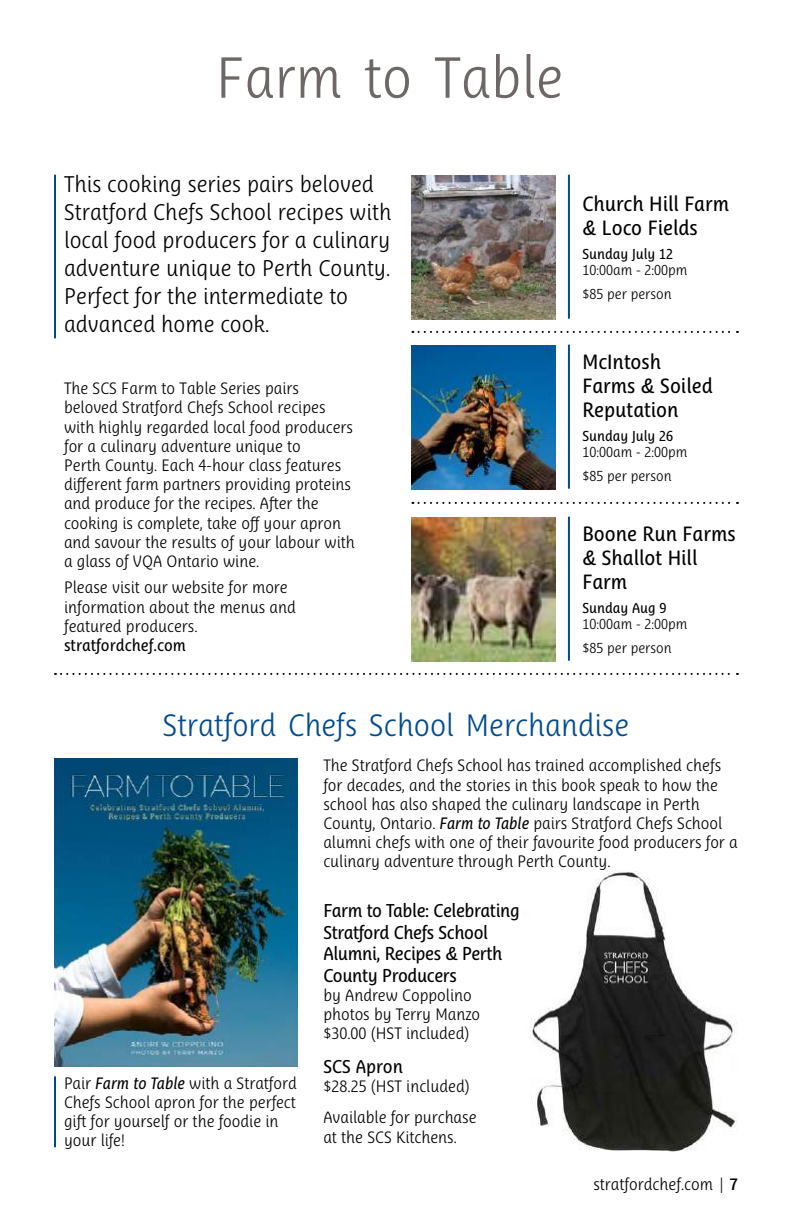
<style>
.page{position:relative;width:792px;height:1224px;background:#fff}
.page>*{position:absolute;margin:0;border:0;box-sizing:border-box;transform-origin:0 0}
.t1{font:300 56px "Ayita Pro";color:#6d6765}
.t2{font:300 30px "Ayita Pro";color:#004b8d}
.t3{font:300 22px/28px "Ayita Pro";color:#000}
.t4{font:20px/24px "Ayita Pro";color:#000}
.t5{font:18px/21.6px "Ayita Pro";letter-spacing:-.02em;color:#000}
.t6{font:18px "Ayita Pro";color:#000}
.t7{font:300 16px/19.2px "Ayita Pro";color:#000}
.t8{font:16px "Ayita Pro";color:#000}
.t9{font:300 14px/24px "Ayita Pro";color:#000}
.t10{font:14px "Ayita Pro";color:#000}
.s1{font-weight:400;font-style:italic}
.s2{font-weight:600}
</style>
<div class="page">
<svg style="left:412px;top:331px;width:326px;height:2px"></svg>
<svg style="left:412px;top:502px;width:326px;height:2px"></svg>
<svg style="left:55px;top:673px;width:683px;height:2px"></svg>
<img style="left:411px;top:175px;width:144px;height:144px">
<hr style="left:568px;top:175px;width:2px;height:144px;background:#004b8d">
<hr style="left:54px;top:175px;width:2px;height:163px;background:#004b8d">
<img style="left:54px;top:759px;width:243px;height:307px">
<img style="left:530px;top:871px;width:207px;height:281px">
<hr style="left:54px;top:1076px;width:2px;height:71px;background:#004b8d">
<img style="left:411px;top:345px;width:144px;height:144px">
<hr style="left:568px;top:345px;width:2px;height:144px;background:#004b8d">
<img style="left:411px;top:517px;width:144px;height:144px">
<hr style="left:568px;top:517px;width:2px;height:144px;background:#004b8d">
<h1 class="t1" style="left:216px;top:45px;width:349px">Farm to Table</h1>
<h3 class="t3" style="left:64px;top:170px;width:329px">This cooking series pairs beloved<br>Stratford Chefs School recipes with local food producers for a culinary adventure unique to Perth County.<br>Perfect for the intermediate to advanced home cook.</h3>
<p class="t7" style="left:64px;top:379px;width:292px">The SCS Farm to Table Series pairs beloved Stratford Chefs School recipes with highly regarded local food producers for a culinary adventure unique to<br>Perth County. Each 4-hour class features different farm partners providing proteins and produce for the recipes. After the cooking is complete, take off your apron and savour the results of your labour with a glass of VQA Ontario wine.</p>
<p class="t7" style="left:64px;top:578px;width:233px">Please visit our website for more information about the menus and featured producers.</p>
<p class="t8" style="left:64px;top:636px;width:123px">stratfordchef.com</p>
<p class="t4" style="left:582px;top:191px;width:148px">Church Hill Farm &amp; Loco Fields</p>
<p class="t10" style="left:582px;top:245px;width:92px">Sunday July 12</p>
<p class="t9" style="left:582px;top:258px;width:107px">10:00am - 2:00pm $85 per person</p>
<p class="t4" style="left:582px;top:349px;width:132px">McIntosh<br>Farms &amp; Soiled<br>Reputation</p>
<p class="t10" style="left:582px;top:427px;width:92px">Sunday July 26</p>
<p class="t9" style="left:582px;top:440px;width:107px">10:00am - 2:00pm $85 per person</p>
<p class="t4" style="left:582px;top:521px;width:155px">Boone Run Farms &amp; Shallot Hill<br>Farm</p>
<p class="t10" style="left:582px;top:599px;width:86px">Sunday Aug 9</p>
<p class="t9" style="left:582px;top:612px;width:107px">10:00am - 2:00pm $85 per person</p>
<h2 class="t2" style="left:163px;top:708px;width:468px">Stratford Chefs School Merchandise</h2>
<p class="t7" style="left:323px;top:756px;width:416px">The Stratford Chefs School has trained accomplished chefs for decades, and the stories in this book speak to how the school has also shaped the culinary landscape in Perth County, Ontario. <span class="s1">Farm to Table</span> pairs Stratford Chefs School alumni chefs with one of their favourite food producers for a culinary adventure through Perth County.</p>
<p class="t7" style="left:64px;top:1073px;width:234px">Pair <span class="s1">Farm to Table</span> with a Stratford<br>Chefs School apron for the perfect gift for yourself or the foodie in your life!</p>
<p class="t5" style="left:323px;top:900px;width:198px">Farm to Table: Celebrating<br>Stratford Chefs School<br>Alumni, Recipes &amp; Perth<br>County Producers</p>
<p class="t7" style="left:323px;top:985px;width:158px">by Andrew Coppolino photos by Terry Manzo $30.00 (HST included)</p>
<p class="t6" style="left:323px;top:1056px;width:81px">SCS Apron</p>
<p class="t7" style="left:323px;top:1071px;width:155px;line-height:31.2px">$28.25 (HST included)<br>Available for purchase</p>
<p class="t7" style="left:323px;top:1127px;width:135px">at the SCS Kitchens.</p>
<p class="t7" style="left:593px;top:1175px;width:146px">stratfordchef.com | <span class="s2">7</span></p>
</div>
